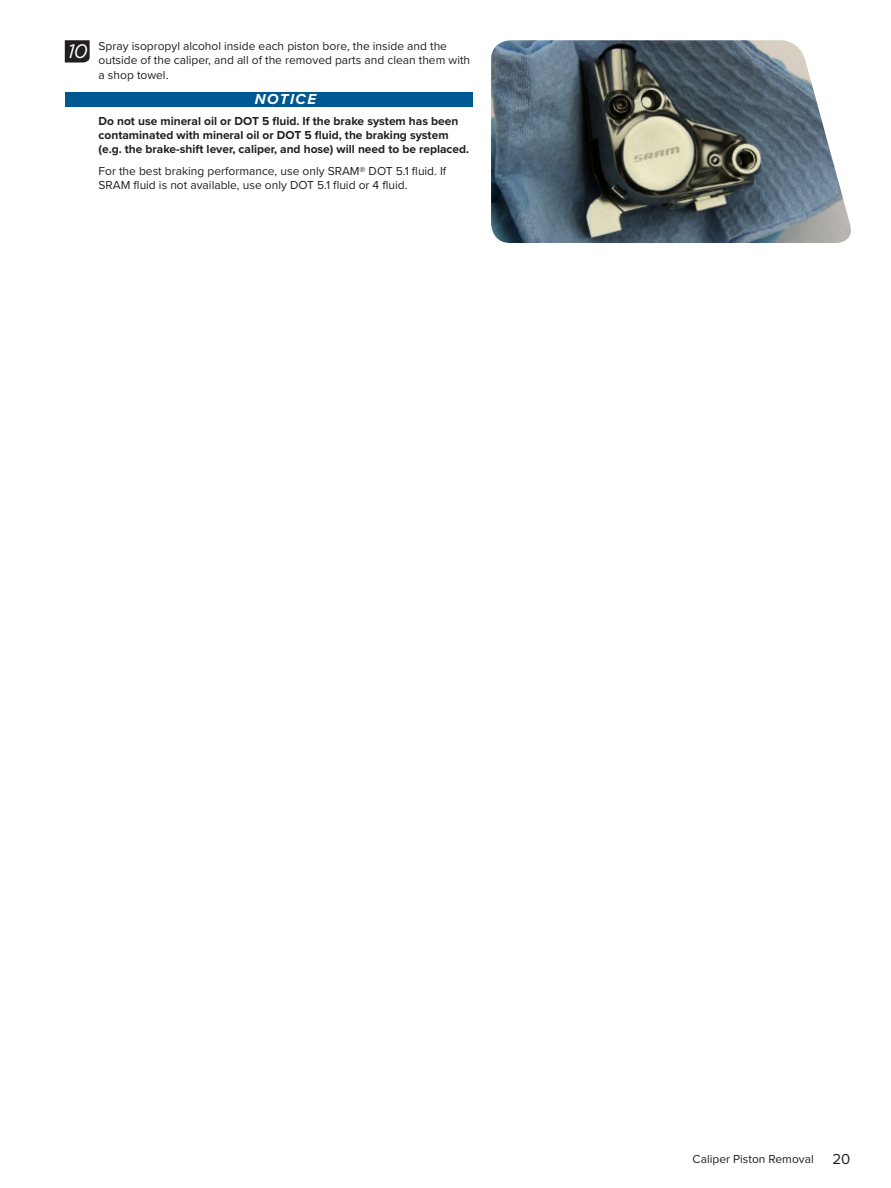
<style>
.page{position:relative;width:891px;height:1188px;background:#fff}
.page>*{position:absolute;margin:0;border:0;box-sizing:border-box;transform-origin:0 0}
.t1{font:italic 19.5px "Gotham";color:#fff}
.Signal_Word_left_ind{font:italic 700 15px "Proxima Nova";letter-spacing:.1em;color:#fff}
.Normal_Text_-_Right{font:12px/14.4px "Proxima Nova";color:#231f20}
.Normal_Text_-_Right-2{font:700 12px/14.4px "Proxima Nova";color:#231f20}
.s1{font-size:15px}
</style>
<div class="page">
<div style="left:65px;top:92px;width:407px;height:15px;background:#005893"></div>
<svg style="left:65px;top:40px;width:25px;height:23px"></svg>
<img style="left:491px;top:40px;width:360px;height:203px">
<p class="t1" style="left:68px;top:39px;width:21px">10</p>
<p class="Normal_Text_-_Right" style="left:99px;top:39px;width:373px">Spray isopropyl alcohol inside each piston bore, the inside and the outside of the caliper, and all of the removed parts and clean them with a shop towel.</p>
<p class="Signal_Word_left_ind" style="left:255px;top:90px;width:63px">NOTICE</p>
<p class="Normal_Text_-_Right-2" style="left:99px;top:114px;width:372px">Do not use mineral oil or DOT 5 fluid. If the brake system has been contaminated with mineral oil or DOT 5 fluid, the braking system (e.g. the brake-shift lever, caliper, and hose) will need to be replaced.</p>
<p class="Normal_Text_-_Right" style="left:99px;top:164px;width:349px">For the best braking performance, use only SRAM® DOT 5.1 fluid. If<br>SRAM fluid is not available, use only DOT 5.1 fluid or 4 fluid.</p>
<p class="Normal_Text_-_Right" style="left:693px;top:1152px;width:159px">Caliper Piston Removal <span class="s1">20</span></p>
</div>
